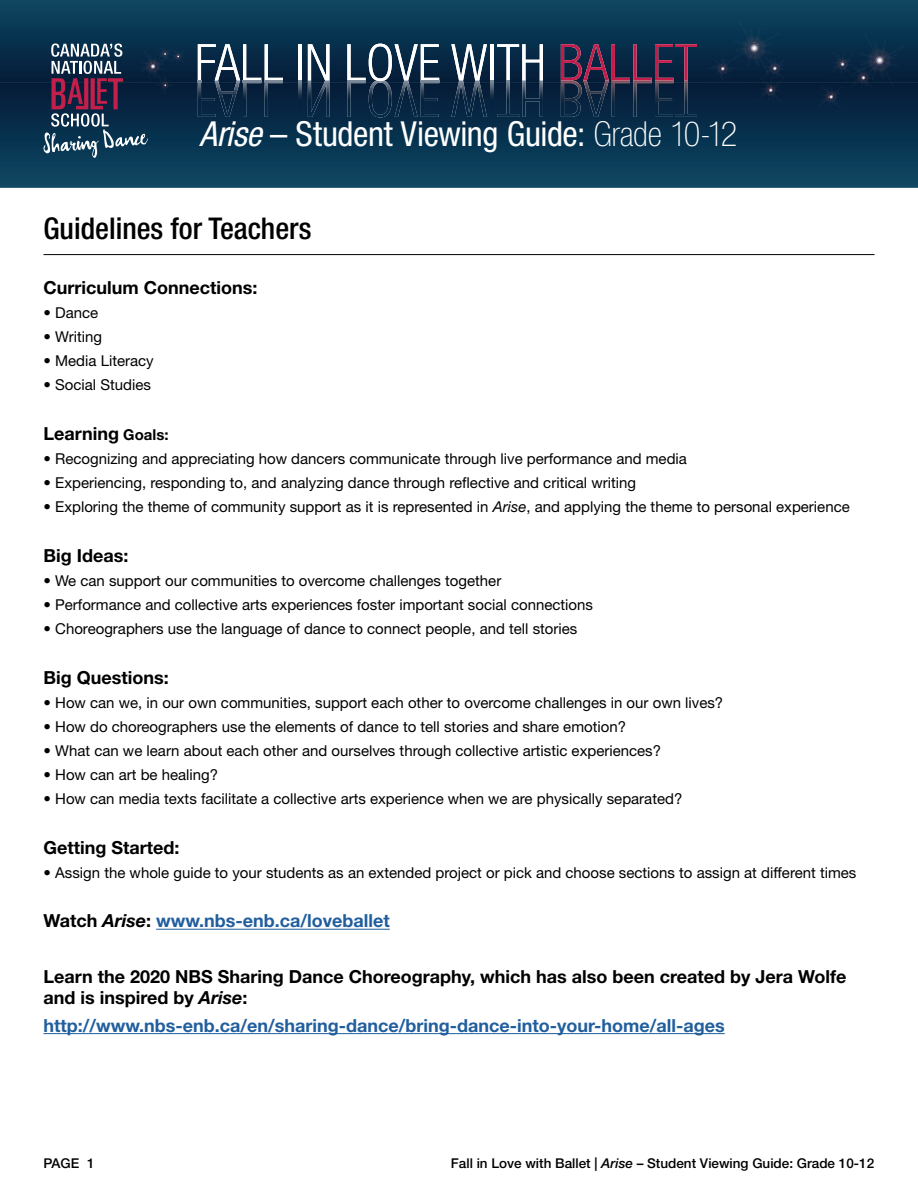
<style>
.page{position:relative;width:918px;height:1188px;background:#fff}
.page>*{position:absolute;margin:0;border:0;box-sizing:border-box;transform-origin:0 0}
.t1{font:condensed 34.5px "Helvetica Neue LT Std";letter-spacing:-.015em;color:#fff}
.t2{font:500 condensed 30px "Helvetica Neue LT Std";color:#000}
.t3{font:700 18px/21.6px "Helvetica Neue LT Std";color:#000}
.t4{font:700 18px "Helvetica Neue LT Std";color:#215e9e}
.t5{font:15px "Helvetica Neue LT Std";color:#000}
.t6{font:500 13.5px "Helvetica Neue LT Std";color:#000}
.s1{font-style:italic}
.s2{font-weight:100}
.s3{font-size:15px}
.s4{color:#000}
.s5{font-style:italic;color:#000}
</style>
<div class="page">
<svg style="left:0;top:83px;width:918px;height:105px;background:#0a3752"></svg>
<svg style="left:0;top:0;width:918px;height:83px;background:#0a3954"></svg>
<hr style="left:299px;top:44px;width:3px;height:37px;background:#fff">
<svg style="left:308px;top:44px;width:21px;height:37px"></svg>
<svg style="left:561px;top:44px;width:136px;height:37px;background:#3e2949"></svg>
<img style="left:369px;top:83px;width:23px;height:34px">
<img style="left:522px;top:83px;width:21px;height:34px">
<img style="left:497px;top:83px;width:22px;height:34px">
<img style="left:491px;top:83px;width:3px;height:34px">
<svg style="left:451px;top:44px;width:92px;height:39px"></svg>
<img style="left:451px;top:83px;width:36px;height:34px">
<img style="left:459px;top:81px;width:21px;height:2px">
<img style="left:421px;top:83px;width:18px;height:34px">
<img style="left:395px;top:83px;width:23px;height:34px">
<img style="left:347px;top:83px;width:19px;height:34px">
<svg style="left:347px;top:44px;width:92px;height:39px"></svg>
<img style="left:308px;top:81px;width:21px;height:36px">
<img style="left:299px;top:83px;width:3px;height:34px">
<img style="left:265px;top:83px;width:18px;height:34px">
<img style="left:243px;top:83px;width:18px;height:34px">
<img style="left:216px;top:83px;width:24px;height:34px">
<img style="left:198px;top:83px;width:18px;height:34px">
<svg style="left:198px;top:44px;width:85px;height:39px"></svg>
<img style="left:561px;top:83px;width:136px;height:34px">
<img style="left:561px;top:81px;width:127px;height:2px">
<svg style="left:707px;top:21px;width:79px;height:80px;background:#0b2b47"></svg>
<svg style="left:819px;top:34px;width:86px;height:74px;background:#0b2844"></svg>
<svg style="left:43px;top:44px;width:140px;height:114px;background:#2e3f59"></svg>
<hr style="left:44px;top:254px;width:830px;height:1px;background:#000">
<hr style="left:156px;top:929px;width:234px;height:1px;background:#215e9e">
<hr style="left:44px;top:1033px;width:681px;height:1px;background:#215e9e">
<h1 class="t1" style="left:200px;top:114px;width:539px"><span class="s1">Arise</span> – Student Viewing Guide: <span class="s2">Grade 10-12</span></h1>
<h2 class="t2" style="left:44px;top:211px;width:270px">Guidelines for Teachers</h2>
<p class="t3" style="left:44px;top:277px;width:215px">Curriculum Connections:</p>
<p class="t5" style="left:44px;top:304px;width:56px">• Dance</p>
<p class="t5" style="left:44px;top:328px;width:60px">• Writing</p>
<p class="t5" style="left:44px;top:352px;width:112px">• Media Literacy</p>
<p class="t5" style="left:44px;top:376px;width:109px">• Social Studies</p>
<p class="t3" style="left:44px;top:423px;width:127px">Learning <span class="s3">Goals:</span></p>
<p class="t5" style="left:44px;top:450px;width:645px">• Recognizing and appreciating how dancers communicate through live performance and media</p>
<p class="t5" style="left:44px;top:474px;width:594px">• Experiencing, responding to, and analyzing dance through reflective and critical writing</p>
<p class="t5" style="left:44px;top:498px;width:808px">• Exploring the theme of community support as it is represented in <span class="s1">Arise</span>, and applying the theme to personal experience</p>
<p class="t3" style="left:44px;top:544px;width:86px">Big Ideas:</p>
<p class="t5" style="left:44px;top:572px;width:459px">• We can support our communities to overcome challenges together</p>
<p class="t5" style="left:44px;top:596px;width:551px">• Performance and collective arts experiences foster important social connections</p>
<p class="t5" style="left:44px;top:620px;width:535px">• Choreographers use the language of dance to connect people, and tell stories</p>
<p class="t3" style="left:44px;top:666px;width:127px">Big Questions:</p>
<p class="t5" style="left:44px;top:694px;width:681px">• How can we, in our own communities, support each other to overcome challenges in our own lives?</p>
<p class="t5" style="left:44px;top:718px;width:584px">• How do choreographers use the elements of dance to tell stories and share emotion?</p>
<p class="t5" style="left:44px;top:742px;width:619px">• What can we learn about each other and ourselves through collective artistic experiences?</p>
<p class="t5" style="left:44px;top:766px;width:176px">• How can art be healing?</p>
<p class="t5" style="left:44px;top:790px;width:640px">• How can media texts facilitate a collective arts experience when we are physically separated?</p>
<p class="t3" style="left:44px;top:836px;width:138px">Getting Started:</p>
<p class="t5" style="left:44px;top:863px;width:814px">• Assign the whole guide to your students as an extended project or pick and choose sections to assign at different times</p>
<p class="t4" style="left:44px;top:910px;width:348px"><span class="s4">Watch</span> <span class="s5">Arise</span><span class="s4">:</span> www.nbs-enb.ca/loveballet</p>
<p class="t3" style="left:44px;top:965px;width:805px">Learn the 2020 NBS Sharing Dance Choreography, which has also been created by Jera Wolfe and is inspired by <span class="s1">Arise</span>:</p>
<p class="t4" style="left:44px;top:1014px;width:683px">http://www.nbs-enb.ca/en/sharing-dance/bring-dance-into-your-home/all-ages</p>
<p class="t6" style="left:44px;top:1155px;width:53px">PAGE 1</p>
<p class="t6" style="left:451px;top:1155px;width:425px">Fall in Love with Ballet | <span class="s1">Arise</span> – Student Viewing Guide: Grade 10-12</p>
</div>
